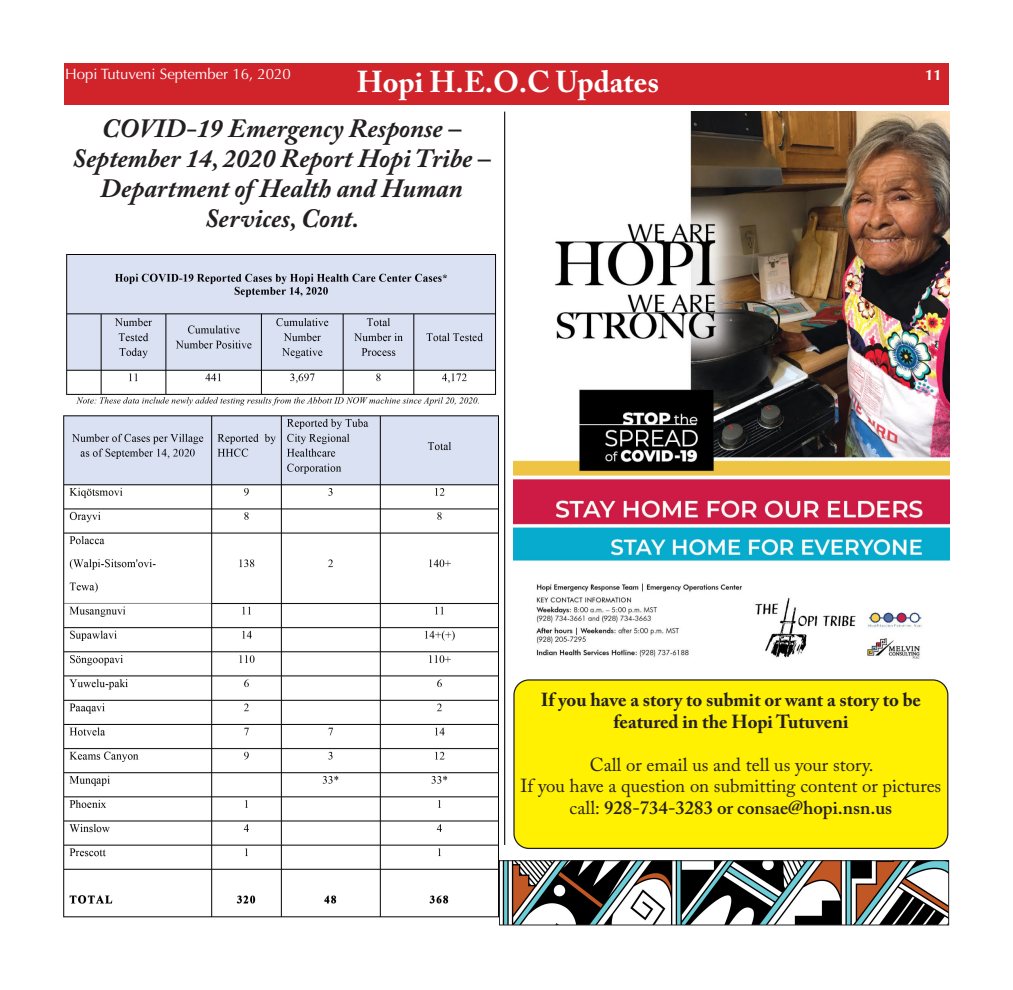
<style>
.page{position:relative;width:1013px;height:990px;background:#fff}
.page>*{position:absolute;margin:0;border:0;box-sizing:border-box;transform-origin:0 0}
.Headline_Adobe_Caslo{font:700 30px "Adobe Caslon Pro";color:#fff}
.Headline_Adobe_Caslo-2{font:italic 700 26.25px/30.1px "Adobe Caslon Pro";color:#231f20;text-align:center}
.t1{font:18.75px "Adobe Caslon Pro";color:#231f20}
.t2{font:700 18.75px "Adobe Caslon Pro";color:#231f20}
.t3{font:600 18.75px "Adobe Caslon Pro";color:#231f20}
.Headline_Adobe_Caslo-3{font:15px "Optima";color:#fff}
.Headline_Adobe_Caslo-4{font:700 15px "Optima";color:#fff}
.s1{font-weight:400}
</style>
<div class="page">
<div style="left:64px;top:64px;width:884px;height:41px;background:#d1232a"></div>
<img style="left:501px;top:861px;width:446px;height:62px">
<div style="left:499px;top:859px;width:450px;height:66px;border:1px solid #231f20"></div>
<hr style="left:504px;top:112px;width:1px;height:732px;background:#231f20">
<div style="left:514px;top:679px;width:433px;height:169px;background:#fff101;border-radius:15px"></div>
<div style="left:513px;top:679px;width:435px;height:169px;border:1px solid #231f20;border-radius:15px"></div>
<img style="left:513px;top:112px;width:436px;height:547px">
<img style="left:64px;top:255px;width:435px;height:663px">
<p class="Headline_Adobe_Caslo-3" style="left:65px;top:65px;width:227px">Hopi Tutuveni September 16, 2020</p>
<p class="Headline_Adobe_Caslo-4" style="left:925px;top:66px;width:18px">11</p>
<p class="Headline_Adobe_Caslo" style="left:357px;top:64px;width:304px">Hopi H.E.O.C Updates</p>
<p class="Headline_Adobe_Caslo-2" style="left:102px;top:113px;width:361px">COVID-19 Emergency Response –</p>
<p class="Headline_Adobe_Caslo-2" style="left:72px;top:143px;width:420px">September 14, 2020 Report Hopi Tribe –<br>Department of Health and Human</p>
<p class="Headline_Adobe_Caslo-2" style="left:205px;top:203px;width:156px">Services, Cont.</p>
<p class="t2" style="left:541px;top:688px;width:382px">If you have a story to submit or want a story to be</p>
<p class="t2" style="left:613px;top:710px;width:236px">featured in the Hopi Tutuveni</p>
<p class="t1" style="left:589px;top:753px;width:285px">Call or email us and tell us your story.</p>
<p class="t1" style="left:520px;top:774px;width:422px">If you have a question on submitting content or pictures</p>
<p class="t3" style="left:569px;top:796px;width:324px"><span class="s1">call:</span> 928-734-3283 or consae@hopi.nsn.us</p>
</div>
